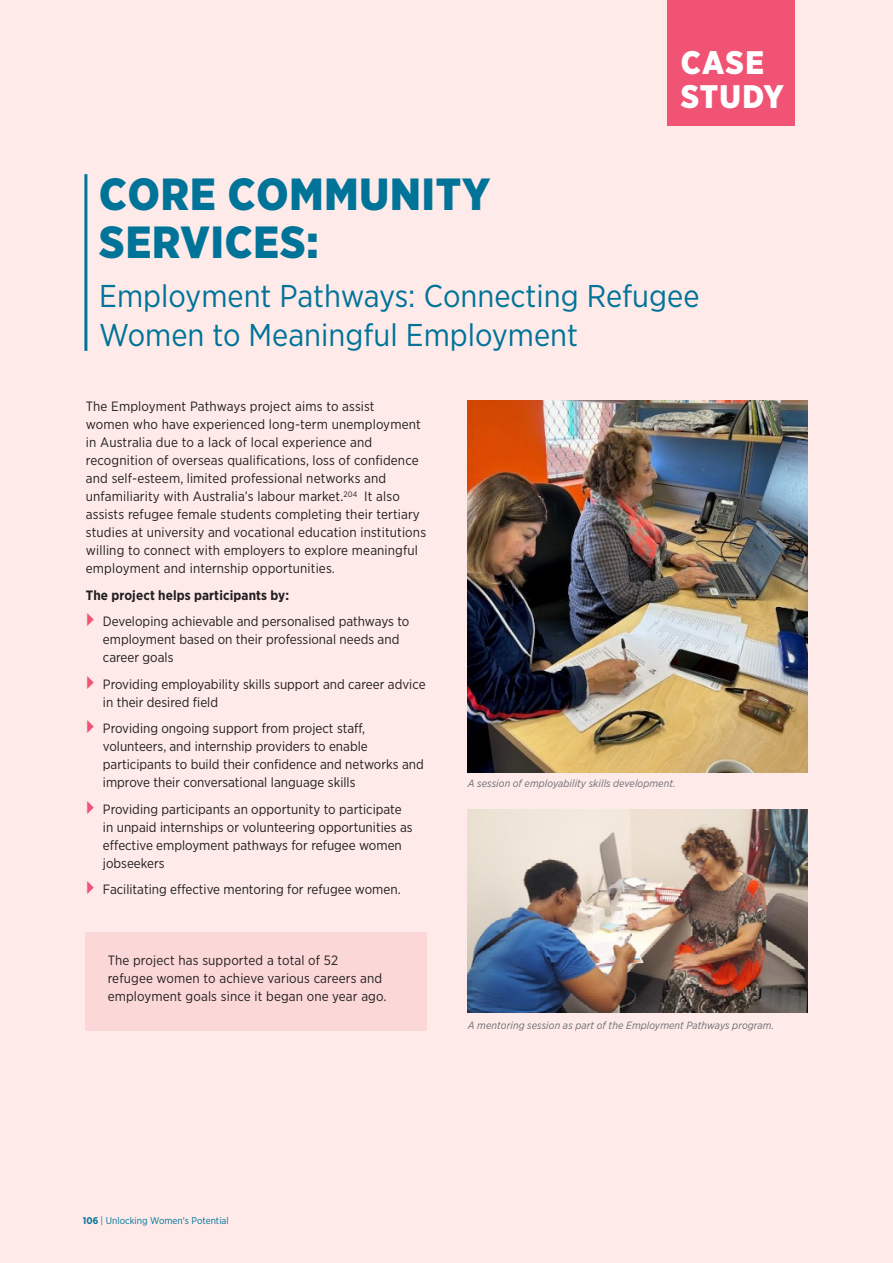
<style>
.page{position:relative;width:893px;height:1263px;background:#fdeae9}
.page>*{position:absolute;margin:0;border:0;box-sizing:border-box;transform-origin:0 0}
.t1{font:900 45px/48px "Gotham Narrow";letter-spacing:.02em;color:#007399}
.t2{font:900 32.55px/34.5px "Gotham Narrow";letter-spacing:.04em;color:#fff}
.t3{font:31.5px/39px "Gotham Narrow";color:#007399}
.t4{font:13.5px/18px "Gotham Narrow";color:#231f20}
.t5{font:700 13.5px "Gotham Narrow";letter-spacing:.01em;color:#231f20}
.t6{font:italic 10.5px "Gotham Narrow";letter-spacing:.01em;color:#6d6e71}
.t7{font:9.75px "Gotham Narrow";color:#007399}
.s1{font-weight:700}
</style>
<div class="page">
<hr style="left:84px;top:174px;width:3px;height:177px;background:#007399">
<div style="left:667px;top:0;width:128px;height:126px;background:#f05374"></div>
<div style="left:85px;top:932px;width:342px;height:98px;background:#fcd7d7"></div>
<img style="left:468px;top:400px;width:340px;height:372px">
<img style="left:468px;top:809px;width:340px;height:203px">
<h1 class="t1" style="left:99px;top:170px;width:392px">CORE COMMUNITY<br>SERVICES:</h1>
<h2 class="t2" style="left:681px;top:45px;width:105px">CASE<br>STUDY</h2>
<h3 class="t3" style="left:99px;top:275px;width:602px">Employment Pathways: Connecting Refugee<br>Women to Meaningful Employment</h3>
<p class="t4" style="left:86px;top:397px;width:342px">The Employment Pathways project aims to assist<br>women who have experienced long-term unemployment in Australia due to a lack of local experience and recognition of overseas qualifications, loss of confidence and self-esteem, limited professional networks and unfamiliarity with Australia’s labour market.<sup>204</sup> It also assists refugee female students completing their tertiary studies at university and vocational education institutions willing to connect with employers to explore meaningful employment and internship opportunities.</p>
<p class="t5" style="left:86px;top:586px;width:205px">The project helps participants by:</p>
<p class="t4" style="left:103px;top:612px;width:308px">Developing achievable and personalised pathways to employment based on their professional needs and career goals</p>
<p class="t4" style="left:103px;top:675px;width:324px">Providing employability skills support and career advice in their desired field</p>
<p class="t4" style="left:103px;top:719px;width:322px">Providing ongoing support from project staff, volunteers, and internship providers to enable participants to build their confidence and networks and improve their conversational language skills</p>
<p class="t4" style="left:103px;top:800px;width:311px">Providing participants an opportunity to participate in unpaid internships or volunteering opportunities as effective employment pathways for refugee women jobseekers</p>
<p class="t4" style="left:103px;top:880px;width:299px">Facilitating effective mentoring for refugee women.</p>
<p class="t4" style="left:108px;top:951px;width:280px">The project has supported a total of 52 refugee women to achieve various careers and employment goals since it began one year ago.</p>
<p class="t6" style="left:468px;top:777px;width:209px">A session of employability skills development.</p>
<p class="t6" style="left:468px;top:1019px;width:308px">A mentoring session as part of the Employment Pathways program.</p>
<p class="t7" style="left:83px;top:1214px;width:147px"><span class="s1">106</span> | Unlocking Women's Potential</p>
</div>
